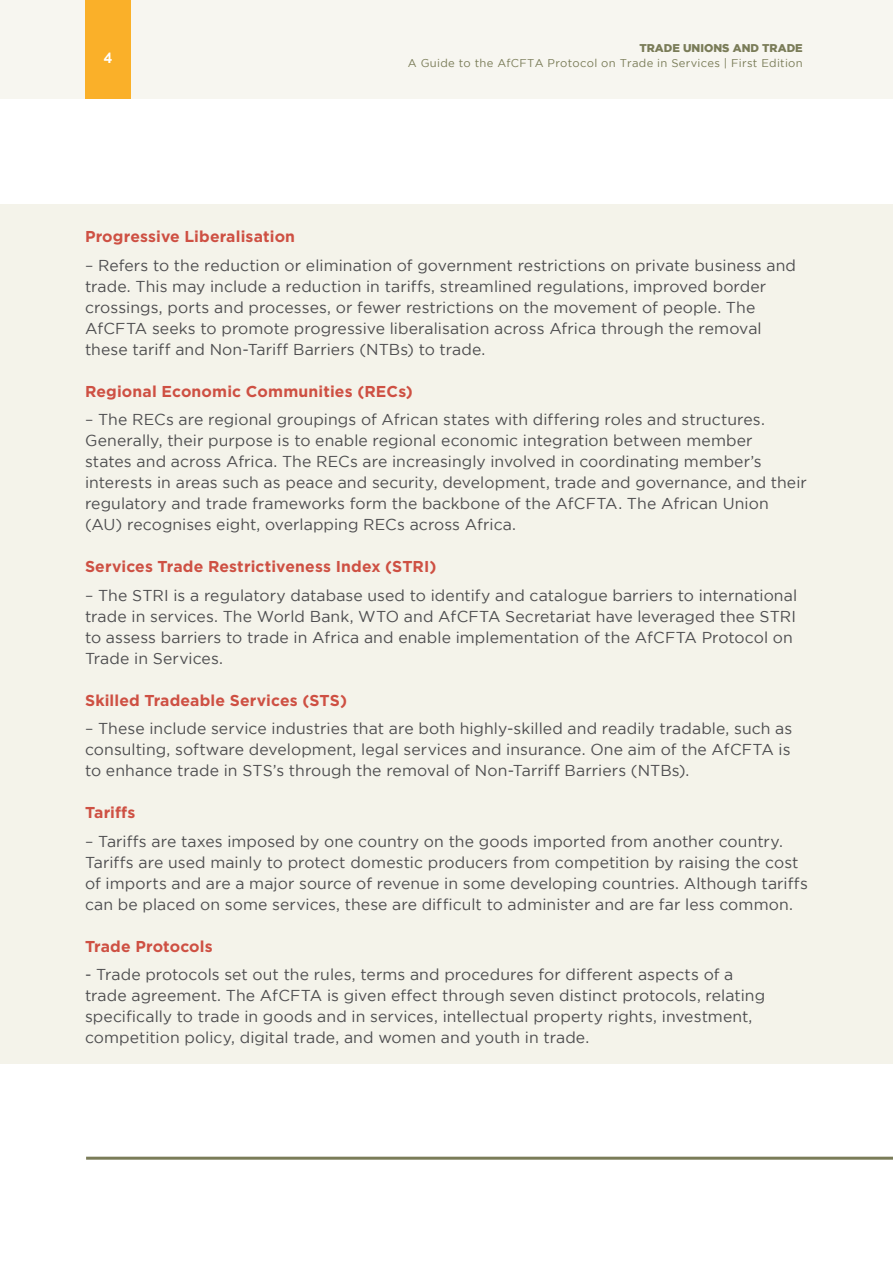
<style>
.page{position:relative;width:893px;height:1263px;background:#fff}
.page>*{position:absolute;margin:0;border:0;box-sizing:border-box;transform-origin:0 0}
.t1{font:15.75px/21px "Gotham";letter-spacing:.005em;color:#4d4d4f}
.t2{font:700 15.75px "Gotham";letter-spacing:.01em;color:#ce5043}
.t3{font:700 15px "Raleway";color:#fff}
.t4{font:11.25px "Gotham";letter-spacing:.025em;color:#7a7c58}
.t5{font:900 11.25px "Gotham";color:#7a7c58}
</style>
<div class="page">
<div style="left:0;top:0;width:893px;height:99px;background:#f7f6f0"></div>
<div style="left:85px;top:0;width:46px;height:99px;background:#fab029"></div>
<hr style="left:86px;top:1157px;width:807px;height:3px;background:#7a7c58">
<div style="left:0;top:205px;width:893px;height:859px;background:#f4f3ea"></div>
<p class="t3" style="left:104px;top:47px;width:10px">4</p>
<p class="t5" style="left:639px;top:42px;width:165px">TRADE UNIONS AND TRADE</p>
<p class="t4" style="left:408px;top:57px;width:396px">A Guide to the AfCFTA Protocol on Trade in Services | First Edition</p>
<p class="t2" style="left:85px;top:226px;width:212px">Progressive Liberalisation</p>
<p class="t1" style="left:85px;top:254px;width:712px">– Refers to the reduction or elimination of government restrictions on private business and trade. This may include a reduction in tariffs, streamlined regulations, improved border crossings, ports and processes, or fewer restrictions on the movement of people. The AfCFTA seeks to promote progressive liberalisation across Africa through the removal these tariff and Non-Tariff Barriers (NTBs) to trade.</p>
<p class="t2" style="left:85px;top:381px;width:329px">Regional Economic Communities (RECs)</p>
<p class="t1" style="left:85px;top:409px;width:723px">– The RECs are regional groupings of African states with differing roles and structures.<br>Generally, their purpose is to enable regional economic integration between member<br>states and across Africa. The RECs are increasingly involved in coordinating member’s interests in areas such as peace and security, development, trade and governance, and their regulatory and trade frameworks form the backbone of the AfCFTA. The African Union (AU) recognises eight, overlapping RECs across Africa.</p>
<p class="t2" style="left:85px;top:556px;width:353px">Services Trade Restrictiveness Index (STRI)</p>
<p class="t1" style="left:85px;top:584px;width:714px">– The STRI is a regulatory database used to identify and catalogue barriers to international trade in services. The World Bank, WTO and AfCFTA Secretariat have leveraged thee STRI to assess barriers to trade in Africa and enable implementation of the AfCFTA Protocol on Trade in Services.</p>
<p class="t2" style="left:85px;top:690px;width:264px">Skilled Tradeable Services (STS)</p>
<p class="t1" style="left:85px;top:718px;width:709px;text-align:justify">– These include service industries that are both highly-skilled and readily tradable, such as consulting, software development, legal services and insurance. One aim of the AfCFTA is to enhance trade in STS’s through the removal of Non-Tarriff Barriers (NTBs).</p>
<p class="t2" style="left:85px;top:802px;width:52px">Tariffs</p>
<p class="t1" style="left:85px;top:830px;width:724px">– Tariffs are taxes imposed by one country on the goods imported from another country.<br>Tariffs are used mainly to protect domestic producers from competition by raising the cost of imports and are a major source of revenue in some developing countries. Although tariffs can be placed on some services, these are difficult to administer and are far less common.</p>
<p class="t2" style="left:85px;top:936px;width:129px">Trade Protocols</p>
<p class="t1" style="left:85px;top:964px;width:682px">- Trade protocols set out the rules, terms and procedures for different aspects of a trade agreement. The AfCFTA is given effect through seven distinct protocols, relating specifically to trade in goods and in services, intellectual property rights, investment, competition policy, digital trade, and women and youth in trade.</p>
</div>
